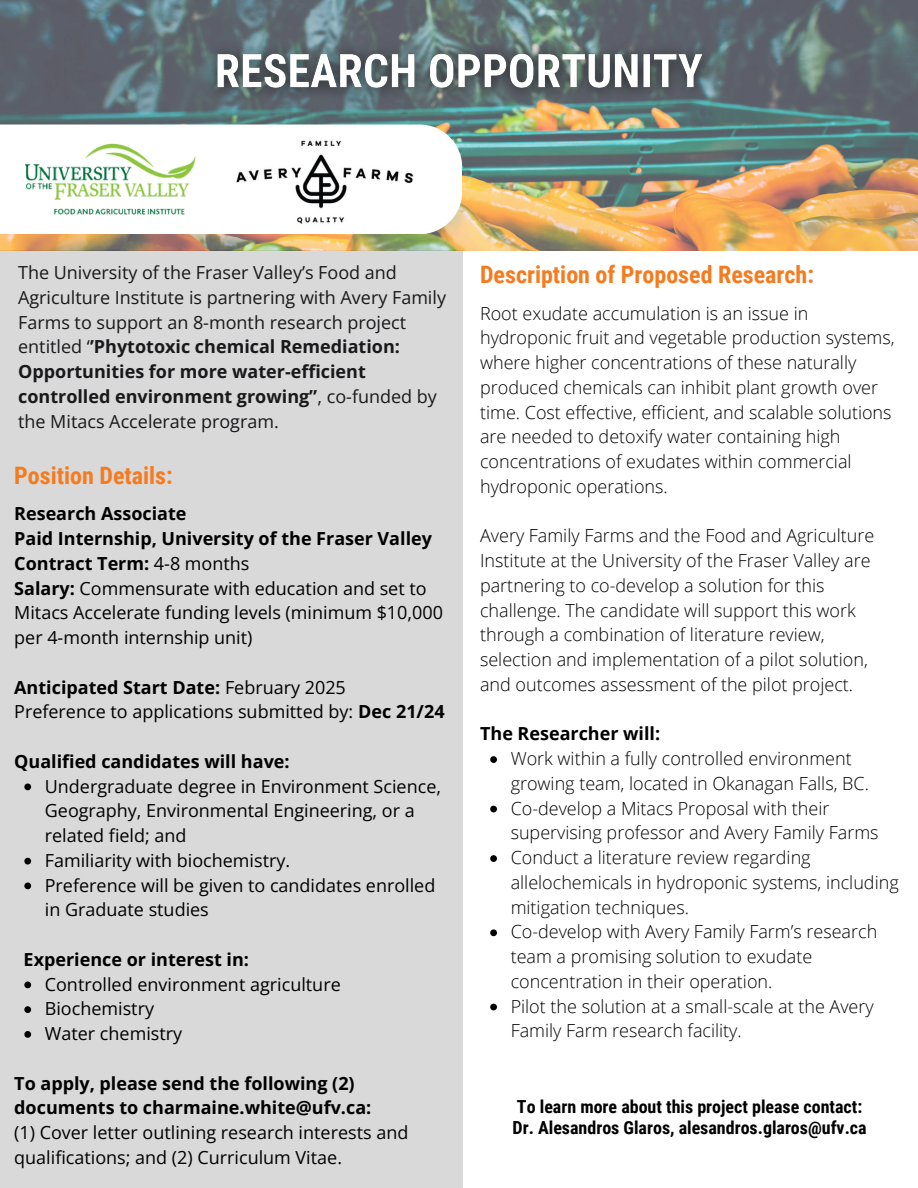
<style>
.page{position:relative;width:918px;height:1188px;background:#fff}
.page>*{position:absolute;margin:0;border:0;box-sizing:border-box;transform-origin:0 0}
.t1{font:700 24px "Roboto Condensed";color:#f47b20}
.t2{font:300 18px/24.8px "Open Sans";color:#000}
.t3{font:18px/24.8px "Open Sans";color:#000}
.t4{font:18px/24.8px "Open Sans";color:#19181b}
.t5{font:700 18px/24.8px "Open Sans";color:#000}
.t6{font:700 18px/21.3px "Roboto Condensed";color:#000}
.s1{font-weight:700}
.s2{font-weight:400}
</style>
<div class="page">
<div style="left:0;top:250px;width:463px;height:938px;background:#d9d9d9"></div>
<img style="left:0;top:0;width:918px;height:250px">
<svg style="left:0;top:125px;width:462px;height:109px"></svg>
<img style="left:25px;top:140px;width:171px;height:80px">
<img style="left:231px;top:134px;width:191px;height:91px">
<img style="left:197px;top:34px;width:527px;height:77px">
<svg style="left:490px;top:756px;width:7px;height:7px"></svg>
<svg style="left:490px;top:806px;width:7px;height:6px"></svg>
<svg style="left:490px;top:855px;width:7px;height:7px"></svg>
<svg style="left:490px;top:929px;width:7px;height:7px"></svg>
<svg style="left:490px;top:1004px;width:7px;height:6px"></svg>
<svg style="left:24px;top:784px;width:7px;height:6px"></svg>
<svg style="left:24px;top:858px;width:7px;height:7px"></svg>
<svg style="left:24px;top:883px;width:7px;height:6px"></svg>
<svg style="left:24px;top:982px;width:7px;height:6px"></svg>
<svg style="left:24px;top:1006px;width:7px;height:7px"></svg>
<svg style="left:24px;top:1031px;width:7px;height:7px"></svg>
<p class="t4" style="left:18px;top:260px;width:380px">The University of the Fraser Valley’s Food and</p>
<p class="t1" style="left:480px;top:261px;width:335px">Description of Proposed Research:</p>
<p class="t4" style="left:18px;top:285px;width:429px">Agriculture Institute is partnering with Avery Family Farms to support an 8-month research project entitled ‘<span class="s1">’Phytotoxic chemical Remediation:<br>Opportunities for more water-efficient controlled environment growing”</span>, co-funded by the Mitacs Accelerate program.</p>
<p class="t2" style="left:480px;top:300px;width:416px">Root exudate accumulation is an issue in hydroponic fruit and vegetable production systems, where higher concentrations of these naturally produced chemicals can inhibit plant growth over time. Cost effective, efficient, and scalable solutions are needed to detoxify water containing high concentrations of exudates within commercial hydroponic operations.</p>
<p class="t2" style="left:480px;top:523px;width:396px">Avery Family Farms and the Food and Agriculture Institute at the University of the Fraser Valley are partnering to co-develop a solution for this challenge. The candidate will support this work through a combination of literature review, selection and implementation of a pilot solution, and outcomes assessment of the pilot project.</p>
<p class="t5" style="left:480px;top:721px;width:182px">The Researcher will:</p>
<p class="t2" style="left:511px;top:746px;width:360px">Work within a fully controlled environment growing team, located in Okanagan Falls, BC.</p>
<p class="t2" style="left:511px;top:795px;width:369px">Co-develop a Mitacs Proposal with their supervising professor and Avery Family Farms</p>
<h2 class="t2" style="left:511px;top:845px;width:390px">Conduct a literature review regarding allelochemicals in hydroponic systems, including mitigation techniques.</h2>
<p class="t2" style="left:511px;top:919px;width:368px">Co-develop with Avery Family Farm’s research team a promising solution to exudate concentration in their operation.</p>
<p class="t2" style="left:511px;top:993px;width:365px">Pilot the solution at a small-scale at the Avery<br>Family Farm research facility.</p>
<p class="t1" style="left:14px;top:462px;width:160px">Position Details:</p>
<p class="t5" style="left:14px;top:501px;width:174px">Research Associate</p>
<p class="t5" style="left:14px;top:526px;width:419px">Paid Internship, University of the Fraser Valley</p>
<h3 class="t5" style="left:14px;top:550px;width:237px">Contract Term: <span class="s2">4-8 months</span></h3>
<p class="t3" style="left:14px;top:575px;width:430px"><span class="s1">Salary:</span> Commensurate with education and set to<br>Mitacs Accelerate funding levels (minimum $10,000 per 4-month internship unit)</p>
<p class="t5" style="left:14px;top:674px;width:333px">Anticipated Start Date: <span class="s2">February 2025</span></p>
<p class="t3" style="left:14px;top:699px;width:432px">Preference to applications submitted by: <span class="s1">Dec 21/24</span></p>
<h3 class="t5" style="left:14px;top:748px;width:277px">Qualified candidates will have:</h3>
<p class="t3" style="left:45px;top:773px;width:398px">Undergraduate degree in Environment Science,<br>Geography, Environmental Engineering, or a related field; and</p>
<p class="t3" style="left:45px;top:847px;width:247px">Familiarity with biochemistry.</p>
<p class="t3" style="left:45px;top:872px;width:392px">Preference will be given to candidates enrolled in Graduate studies</p>
<p class="t5" style="left:24px;top:946px;width:227px">Experience or interest in:</p>
<p class="t3" style="left:45px;top:971px;width:297px">Controlled environment agriculture</p>
<h2 class="t3" style="left:45px;top:996px;width:111px">Biochemistry</h2>
<p class="t3" style="left:45px;top:1021px;width:139px">Water chemistry</p>
<p class="t5" style="left:14px;top:1070px;width:359px">To apply, please send the following (2) documents to charmaine.white@ufv.ca:</p>
<h3 class="t3" style="left:14px;top:1120px;width:396px">(1) Cover letter outlining research interests and qualifications; and (2) Curriculum Vitae.</h3>
<p class="t6" style="left:513px;top:1096px;width:356px">To learn more about this project please contact:<br>Dr. Alesandros Glaros, alesandros.glaros@ufv.ca</p>
</div>
